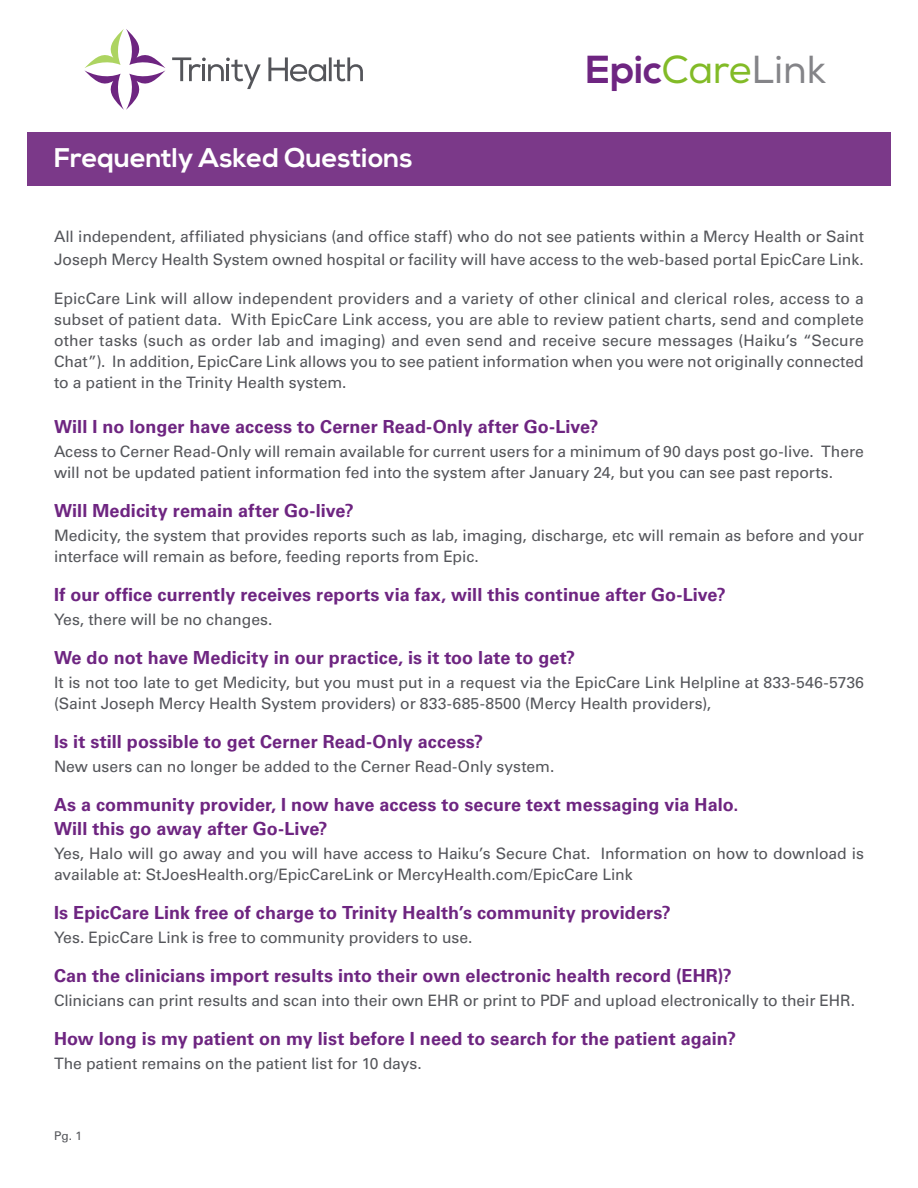
<style>
.page{position:relative;width:918px;height:1188px;background:#fff}
.page>*{position:absolute;margin:0;border:0;box-sizing:border-box;transform-origin:0 0}
.t1{font:700 39px "Nexa";color:#6e2581}
.t2{font:700 27px "Nexa";color:#fff}
.t3{font:700 18px/24px "Univers LT Std";letter-spacing:.005em;color:#6e2581}
.t4{font:15.75px/21px "Univers LT Std";letter-spacing:-.005em;color:#54555a}
.t5{font:12px "Univers LT Std";color:#54555a}
.s1{font-weight:400;color:#82bb27}
.s2{font-weight:400;color:#848488}
</style>
<div class="page">
<svg style="left:172px;top:57px;width:89px;height:32px"></svg>
<svg style="left:268px;top:57px;width:95px;height:25px"></svg>
<svg style="left:84px;top:29px;width:81px;height:81px"></svg>
<div style="left:27px;top:132px;width:864px;height:54px;background:#7b3989"></div>
<p class="t2" style="left:54px;top:142px;width:360px">Frequently Asked Questions</p>
<h1 class="t1" style="left:586px;top:47px;width:242px">Epic<span class="s1">Care</span><span class="s2">Link</span></h1>
<p class="t4" style="left:54px;top:226px;width:811px;line-height:22.5px">All independent, affliated physicians (and offce staff) who do not see patients within a Mercy Health or Saint<br>Joseph Mercy Health System owned hospital or facility will have access to the web-based portal EpicCare Link.</p>
<p class="t4" style="left:54px;top:288px;width:812px;text-align:justify">EpicCare Link will allow independent providers and a variety of other clinical and clerical roles, access to a subset of patient data. With EpicCare Link access, you are able to review patient charts, send and complete other tasks (such as order lab and imaging) and even send and receive secure messages (Haiku’s “Secure Chat”). In addition, EpicCare Link allows you to see patient information when you were not originally connected to a patient in the Trinity Health system.</p>
<p class="t3" style="left:54px;top:415px;width:546px">Will I no longer have access to Cerner Read-Only after Go-Live?</p>
<p class="t4" style="left:54px;top:441px;width:812px">Acess to Cerner Read-Only will remain available for current users for a minimum of 90 days post go-live. There will not be updated patient information fed into the system after January 24, but you can see past reports.</p>
<p class="t3" style="left:54px;top:499px;width:301px">Will Medicity remain after Go-live?</p>
<p class="t4" style="left:54px;top:525px;width:811px">Medicity, the system that provides reports such as lab, imaging, discharge, etc will remain as before and your interface will remain as before, feeding reports from Epic.</p>
<p class="t3" style="left:54px;top:583px;width:673px">If our offce currently receives reports via fax, will this continue after Go-Live?</p>
<p class="t4" style="left:54px;top:609px;width:220px">Yes, there will be no changes.</p>
<p class="t3" style="left:54px;top:646px;width:523px">We do not have Medicity in our practice, is it too late to get?</p>
<p class="t4" style="left:54px;top:672px;width:812px">It is not too late to get Medicity, but you must put in a request via the EpicCare Link Helpline at 833-546-5736 (Saint Joseph Mercy Health System providers) or 833-685-8500 (Mercy Health providers),</p>
<p class="t3" style="left:54px;top:730px;width:431px">Is it still possible to get Cerner Read-Only access?</p>
<p class="t4" style="left:54px;top:756px;width:502px">New users can no longer be added to the Cerner Read-Only system.</p>
<p class="t3" style="left:54px;top:793px;width:686px">As a community provider, I now have access to secure text messaging via Halo.<br>Will this go away after Go-Live?</p>
<p class="t4" style="left:54px;top:843px;width:812px">Yes, Halo will go away and you will have access to Haiku’s Secure Chat. Information on how to download is available at: StJoesHealth.org/EpicCareLink or MercyHealth.com/EpicCare Link</p>
<p class="t3" style="left:54px;top:901px;width:618px">Is EpicCare Link free of charge to Trinity Health’s community providers?</p>
<p class="t4" style="left:54px;top:927px;width:420px">Yes. EpicCare Link is free to community providers to use.</p>
<p class="t3" style="left:54px;top:964px;width:679px">Can the clinicians import results into their own electronic health record (EHR)?</p>
<p class="t4" style="left:54px;top:990px;width:803px">Clinicians can print results and scan into their own EHR or print to PDF and upload electronically to their EHR.</p>
<p class="t3" style="left:54px;top:1027px;width:684px">How long is my patient on my list before I need to search for the patient again?</p>
<p class="t4" style="left:54px;top:1053px;width:369px">The patient remains on the patient list for 10 days.</p>
<p class="t5" style="left:54px;top:1129px;width:30px">Pg. 1</p>
</div>
